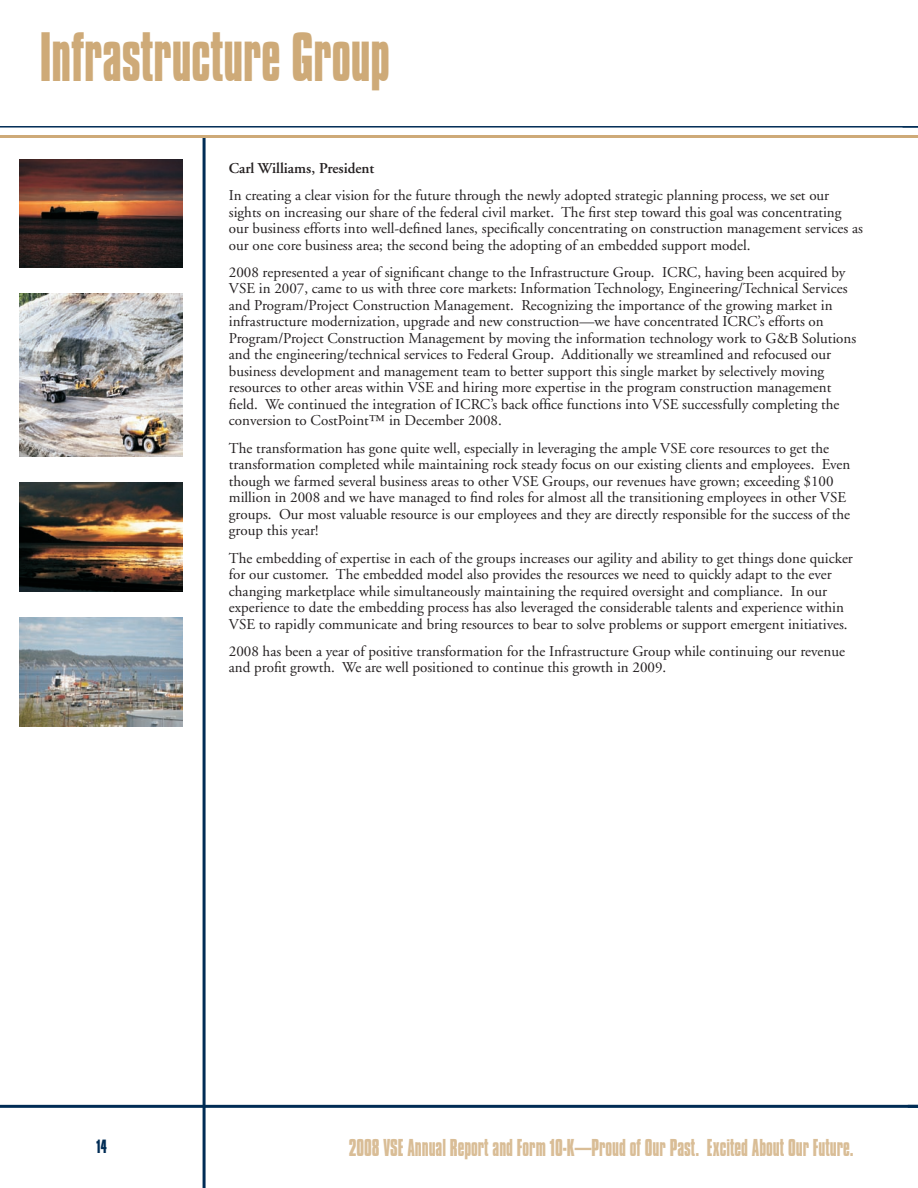
<style>
.page{position:relative;width:918px;height:1188px;background:#fff}
.page>*{position:absolute;margin:0;border:0;box-sizing:border-box;transform-origin:0 0}
.t1{font:700 60px "Compacta BT";color:#ceaa78;scale:.8 1}
.t2{font:700 21px "Compacta BT";color:#d9bd96;scale:.8 1}
.t3{font:700 16.5px "Compacta BT";color:#002c55;scale:.8 1}
.t4{font:15px/16.5px "Adobe Garamond";color:#231f20}
.t5{font:600 15px "Adobe Garamond";color:#231f20}
</style>
<div class="page">
<hr style="left:203px;top:136px;width:3px;height:1052px;background:#002c55">
<hr style="left:0;top:135px;width:918px;height:3px;background:#ceaa78">
<hr style="left:0;top:126px;width:918px;height:2px;background:#002c55">
<svg style="left:903px;top:127px;width:15px;height:1px"></svg>
<hr style="left:0;top:1105px;width:918px;height:3px;background:#002c55">
<img style="left:20px;top:483px;width:163px;height:108px">
<img style="left:20px;top:618px;width:163px;height:108px">
<img style="left:20px;top:159px;width:163px;height:109px">
<img style="left:20px;top:294px;width:163px;height:163px">
<h1 class="t1" style="left:40px;top:21px;width:439px">Infrastructure Group</h1>
<p class="t5" style="left:229px;top:160px;width:147px">Carl Williams, President</p>
<p class="t4" style="left:229px;top:188px;width:636px">In creating a clear vision for the future through the newly adopted strategic planning process, we set our sights on increasing our share of the federal civil market. The first step toward this goal was concentrating our business efforts into well-defined lanes, specifically concentrating on construction management services as our one core business area; the second being the adopting of an embedded support model.</p>
<p class="t4" style="left:229px;top:264px;width:629px">2008 represented a year of significant change to the Infrastructure Group. ICRC, having been acquired by VSE in 2007, came to us with three core markets: Information Technology, Engineering/Technical Services and Program/Project Construction Management. Recognizing the importance of the growing market in infrastructure modernization, upgrade and new construction—we have concentrated ICRC’s efforts on Program/Project Construction Management by moving the information technology work to G&amp;B Solutions and the engineering/technical services to Federal Group. Additionally we streamlined and refocused our business development and management team to better support this single market by selectively moving resources to other areas within VSE and hiring more expertise in the program construction management field. We continued the integration of ICRC’s back office functions into VSE successfully completing the conversion to CostPoint™ in December 2008.</p>
<p class="t4" style="left:229px;top:440px;width:623px">The transformation has gone quite well, especially in leveraging the ample VSE core resources to get the transformation completed while maintaining rock steady focus on our existing clients and employees. Even though we farmed several business areas to other VSE Groups, our revenues have grown; exceeding $100 million in 2008 and we have managed to find roles for almost all the transitioning employees in other VSE groups. Our most valuable resource is our employees and they are directly responsible for the success of the group this year!</p>
<p class="t4" style="left:229px;top:550px;width:626px">The embedding of expertise in each of the groups increases our agility and ability to get things done quicker for our customer. The embedded model also provides the resources we need to quickly adapt to the ever changing marketplace while simultaneously maintaining the required oversight and compliance. In our experience to date the embedding process has also leveraged the considerable talents and experience within VSE to rapidly communicate and bring resources to bear to solve problems or support emergent initiatives.</p>
<p class="t4" style="left:229px;top:643px;width:618px">2008 has been a year of positive transformation for the Infrastructure Group while continuing our revenue and profit growth. We are well positioned to continue this growth in 2009.</p>
<p class="t3" style="left:97px;top:1136px;width:14px">14</p>
<h2 class="t2" style="left:349px;top:1135px;width:633px">2008 VSE Annual Report and Form 10-K—Proud of Our Past. Excited About Our Future.</h2>
</div>
